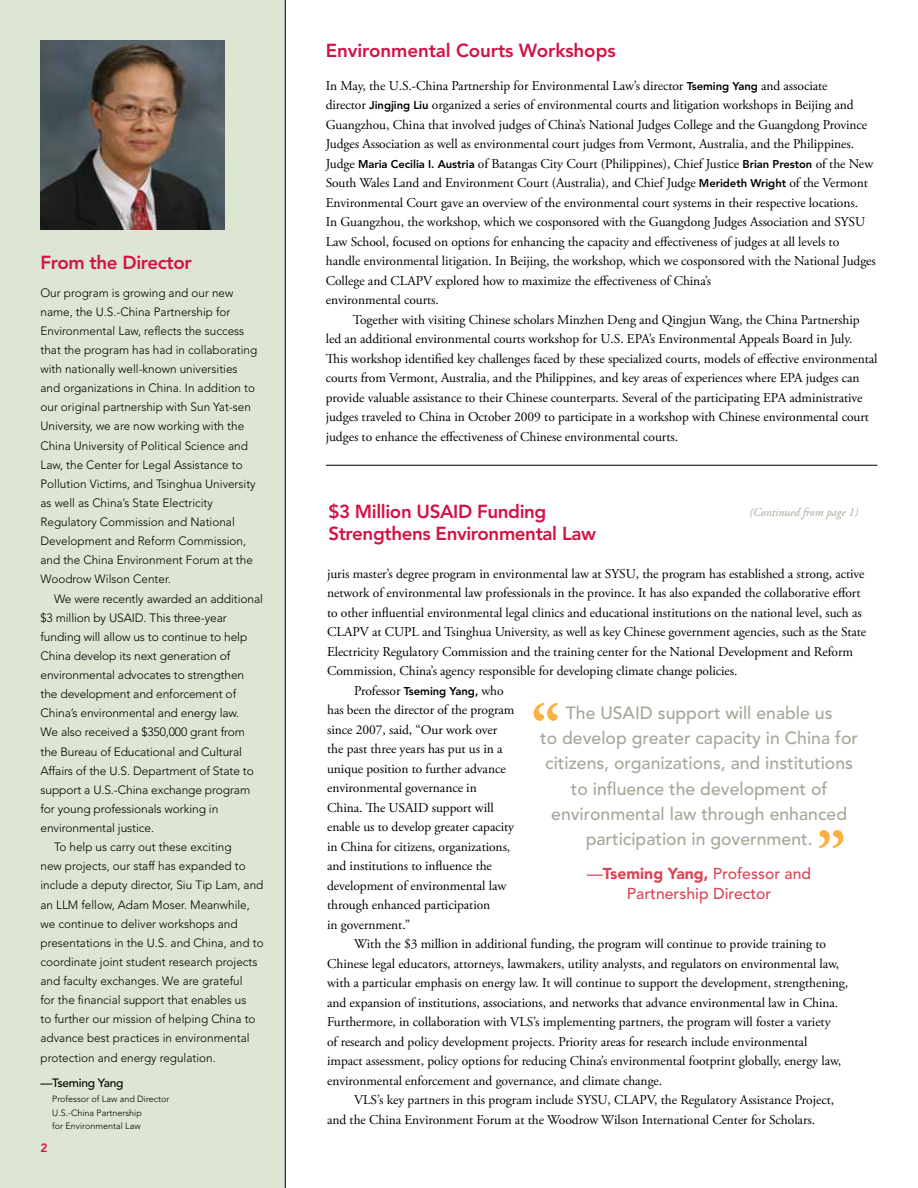
<style>
.page{position:relative;width:918px;height:1188px;background:#fff}
.page>*{position:absolute;margin:0;border:0;box-sizing:border-box;transform-origin:0 0}
.t1{font:700 61.65px "Adobe Garamond Pro";color:#fbb040}
.t2{font:800 18.75px "Avenir LT Std";letter-spacing:-.02em;color:#d31245}
.t3{font:500 17.7px/25.2px "Avenir LT Std";color:#a7a699;text-align:center}
.t4{font:500 15.75px/19.5px "Avenir LT Std";color:#d94656;text-align:center}
.t5{font:13.5px/19.5px "Adobe Garamond Pro";letter-spacing:-.005em;color:#000}
.t6{font:300 12px/19.2px "Avenir LT Std";color:#000}
.t7{font:italic 12px "Adobe Garamond Pro";letter-spacing:-.005em;color:#a7a699}
.t8{font:500 12px "Avenir LT Std";letter-spacing:-.025em;color:#000}
.t9{font:800 12px "Avenir LT Std";color:#d31245}
.t10{font:300 9px/13.5px "Avenir LT Std";color:#000}
.s1{font-family:"Avenir LT Std";font-weight:800;font-size:11.25px}
.s2{font-weight:900}
</style>
<div class="page">
<hr style="left:326px;top:465px;width:551px;height:1px;background:#000">
<div style="left:0;top:0;width:285px;height:1188px;background:#dde6d2"></div>
<img style="left:40px;top:40px;width:185px;height:190px">
<hr style="left:285px;top:0;width:1px;height:1188px;background:#000">
<h2 class="t2" style="left:40px;top:252px;width:153px">From the Director</h2>
<p class="t6" style="left:40px;top:283px;width:218px">Our program is growing and our new name, the U.S.-China Partnership for Environmental Law, reflects the success that the program has had in collaborating with nationally well-known universities and organizations in China. In addition to our original partnership with Sun Yat-sen University, we are now working with the China University of Political Science and Law, the Center for Legal Assistance to Pollution Victims, and Tsinghua University as well as China’s State Electricity Regulatory Commission and National Development and Reform Commission, and the China Environment Forum at the Woodrow Wilson Center.</p>
<p class="t6" style="left:54px;top:589px;width:210px">We were recently awarded an additional</p>
<p class="t6" style="left:40px;top:608px;width:188px">$3 million by USAID. This three-year</p>
<p class="t6" style="left:40px;top:627px;width:208px">funding will allow us to continue to help</p>
<p class="t6" style="left:40px;top:646px;width:191px">China develop its next generation of</p>
<p class="t6" style="left:40px;top:665px;width:205px">environmental advocates to strengthen</p>
<p class="t6" style="left:40px;top:684px;width:197px">the development and enforcement of</p>
<p class="t6" style="left:40px;top:704px;width:200px">China’s environmental and energy law.</p>
<p class="t6" style="left:40px;top:723px;width:206px">We also received a $350,000 grant from</p>
<p class="t6" style="left:40px;top:742px;width:203px">the Bureau of Educational and Cultural</p>
<p class="t6" style="left:40px;top:761px;width:215px">Affairs of the U.S. Department of State to</p>
<p class="t6" style="left:40px;top:780px;width:211px">support a U.S.-China exchange program</p>
<p class="t6" style="left:40px;top:799px;width:179px">for young professionals working in</p>
<p class="t6" style="left:40px;top:818px;width:115px">environmental justice.</p>
<p class="t6" style="left:54px;top:837px;width:179px">To help us carry out these exciting</p>
<p class="t6" style="left:40px;top:857px;width:207px">new projects, our staff has expanded to</p>
<p class="t6" style="left:40px;top:876px;width:224px">include a deputy director, Siu Tip Lam, and</p>
<p class="t6" style="left:40px;top:895px;width:211px">an LLM fellow, Adam Moser. Meanwhile,</p>
<p class="t6" style="left:40px;top:914px;width:199px">we continue to deliver workshops and</p>
<p class="t6" style="left:40px;top:933px;width:225px">presentations in the U.S. and China, and to</p>
<p class="t6" style="left:40px;top:952px;width:219px">coordinate joint student research projects</p>
<p class="t6" style="left:40px;top:971px;width:204px">and faculty exchanges. We are grateful</p>
<p class="t6" style="left:40px;top:990px;width:207px">for the financial support that enables us</p>
<p class="t6" style="left:40px;top:1010px;width:217px">to further our mission of helping China to</p>
<p class="t6" style="left:40px;top:1029px;width:211px">advance best practices in environmental</p>
<p class="t6" style="left:40px;top:1048px;width:177px">protection and energy regulation.</p>
<p class="t8" style="left:40px;top:1075px;width:84px">— Tseming Yang</p>
<p class="t10" style="left:52px;top:1092px;width:119px">Professor of Law and Director<br>U.S.-China Partnership<br>for Environmental Law</p>
<p class="t9" style="left:40px;top:1141px;width:9px">2</p>
<h2 class="t2" style="left:326px;top:39px;width:291px">Environmental Courts Workshops</h2>
<p class="t5" style="left:326px;top:76px;width:552px">In May, the U.S.-China Partnership for Environmental Law’s director <span class="s1">Tseming Yang</span> and associate<br>director <span class="s1">Jingjing Liu</span> organized a series of environmental courts and litigation workshops in Beijing and Guangzhou, China that involved judges of China’s National Judges College and the Guangdong Province Judges Association as well as environmental court judges from Vermont, Australia, and the Philippines.<br>Judge <span class="s1">Maria Cecilia I. Austria</span> of Batangas City Court (Philippines), Chief Justice <span class="s1">Brian Preston</span> of the New South Wales Land and Environment Court (Australia), and Chief Judge <span class="s1">Merideth Wright</span> of the Vermont Environmental Court gave an overview of the environmental court systems in their respective locations.<br>In Guangzhou, the workshop, which we cosponsored with the Guangdong Judges Association and SYSU Law School, focused on options for enhancing the capacity and effectiveness of judges at all levels to handle environmental litigation. In Beijing, the workshop, which we cosponsored with the National Judges College and CLAPV explored how to maximize the effectiveness of China’s<br>environmental courts.</p>
<p class="t5" style="left:326px;top:310px;width:553px;text-indent:27px">Together with visiting Chinese scholars Minzhen Deng and Qingjun Wang, the China Partnership led an additional environmental courts workshop for U.S. EPA’s Environmental Appeals Board in July.<br>This workshop identified key challenges faced by these specialized courts, models of effective environmental courts from Vermont, Australia, and the Philippines, and key areas of experiences where EPA judges can provide valuable assistance to their Chinese counterparts. Several of the participating EPA administrative judges traveled to China in October 2009 to participate in a workshop with Chinese environmental court judges to enhance the effectiveness of Chinese environmental courts.</p>
<h2 class="t2" style="left:328px;top:500px;width:220px">$3 Million USAID Funding</h2>
<p class="t7" style="left:750px;top:505px;width:110px">(Continued from page 1)</p>
<h2 class="t2" style="left:328px;top:523px;width:269px">Strengthens Environmental Law</h2>
<p class="t5" style="left:327px;top:564px;width:539px">juris master’s degree program in environmental law at SYSU, the program has established a strong, active</p>
<p class="t5" style="left:327px;top:584px;width:535px">network of environmental law professionals in the province. It has also expanded the collaborative effort</p>
<p class="t5" style="left:327px;top:603px;width:536px">to other influential environmental legal clinics and educational institutions on the national level, such as</p>
<p class="t5" style="left:327px;top:623px;width:541px">CLAPV at CUPL and Tsinghua University, as well as key Chinese government agencies, such as the State</p>
<p class="t5" style="left:327px;top:642px;width:527px">Electricity Regulatory Commission and the training center for the National Development and Reform</p>
<p class="t5" style="left:327px;top:662px;width:412px">Commission, China’s agency responsible for developing climate change policies.</p>
<p class="t5" style="left:354px;top:681px;width:151px">Professor <span class="s1">Tseming Yang,</span> who</p>
<p class="t5" style="left:327px;top:701px;width:189px">has been the director of the program</p>
<p class="t5" style="left:327px;top:720px;width:172px">since 2007, said, “Our work over</p>
<p class="t5" style="left:327px;top:740px;width:177px">the past three years has put us in a</p>
<p class="t5" style="left:327px;top:759px;width:180px">unique position to further advance</p>
<p class="t5" style="left:327px;top:779px;width:151px">environmental governance in</p>
<p class="t5" style="left:327px;top:798px;width:168px">China. The USAID support will</p>
<p class="t5" style="left:327px;top:818px;width:189px">enable us to develop greater capacity</p>
<p class="t5" style="left:327px;top:837px;width:185px">in China for citizens, organizations,</p>
<p class="t5" style="left:327px;top:857px;width:166px">and institutions to influence the</p>
<p class="t5" style="left:327px;top:876px;width:181px">development of environmental law</p>
<p class="t5" style="left:327px;top:896px;width:165px">through enhanced participation</p>
<p class="t5" style="left:327px;top:915px;width:85px">in government.”</p>
<p class="t5" style="left:354px;top:935px;width:474px">With the $3 million in additional funding, the program will continue to provide training to</p>
<p class="t5" style="left:327px;top:954px;width:514px">Chinese legal educators, attorneys, lawmakers, utility analysts, and regulators on environmental law,</p>
<p class="t5" style="left:327px;top:974px;width:523px">with a particular emphasis on energy law. It will continue to support the development, strengthening,</p>
<p class="t5" style="left:327px;top:993px;width:513px">and expansion of institutions, associations, and networks that advance environmental law in China.</p>
<p class="t5" style="left:327px;top:1013px;width:505px">Furthermore, in collaboration with VLS’s implementing partners, the program will foster a variety</p>
<p class="t5" style="left:327px;top:1032px;width:482px">of research and policy development projects. Priority areas for research include environmental</p>
<p class="t5" style="left:327px;top:1052px;width:516px">impact assessment, policy options for reducing China’s environmental footprint globally, energy law,</p>
<p class="t5" style="left:327px;top:1071px;width:337px">environmental enforcement and governance, and climate change.</p>
<p class="t5" style="left:354px;top:1091px;width:482px">VLS’s key partners in this program include SYSU, CLAPV, the Regulatory Assistance Project,</p>
<p class="t5" style="left:327px;top:1110px;width:489px">and the China Environment Forum at the Woodrow Wilson International Center for Scholars.</p>
<h1 class="t1" style="left:531px;top:691px;width:31px">“</h1>
<h3 class="t3" style="left:540px;top:701px;width:319px">The USAID support will enable us<br>to develop greater capacity in China for citizens, organizations, and institutions to influence the development of environmental law through enhanced participation in government.</h3>
<p class="t4" style="left:587px;top:864px;width:226px">—<span class="s2">Tseming Yang,</span> Professor and<br>Partnership Director</p>
<h1 class="t1" style="left:817px;top:818px;width:31px">”</h1>
</div>
